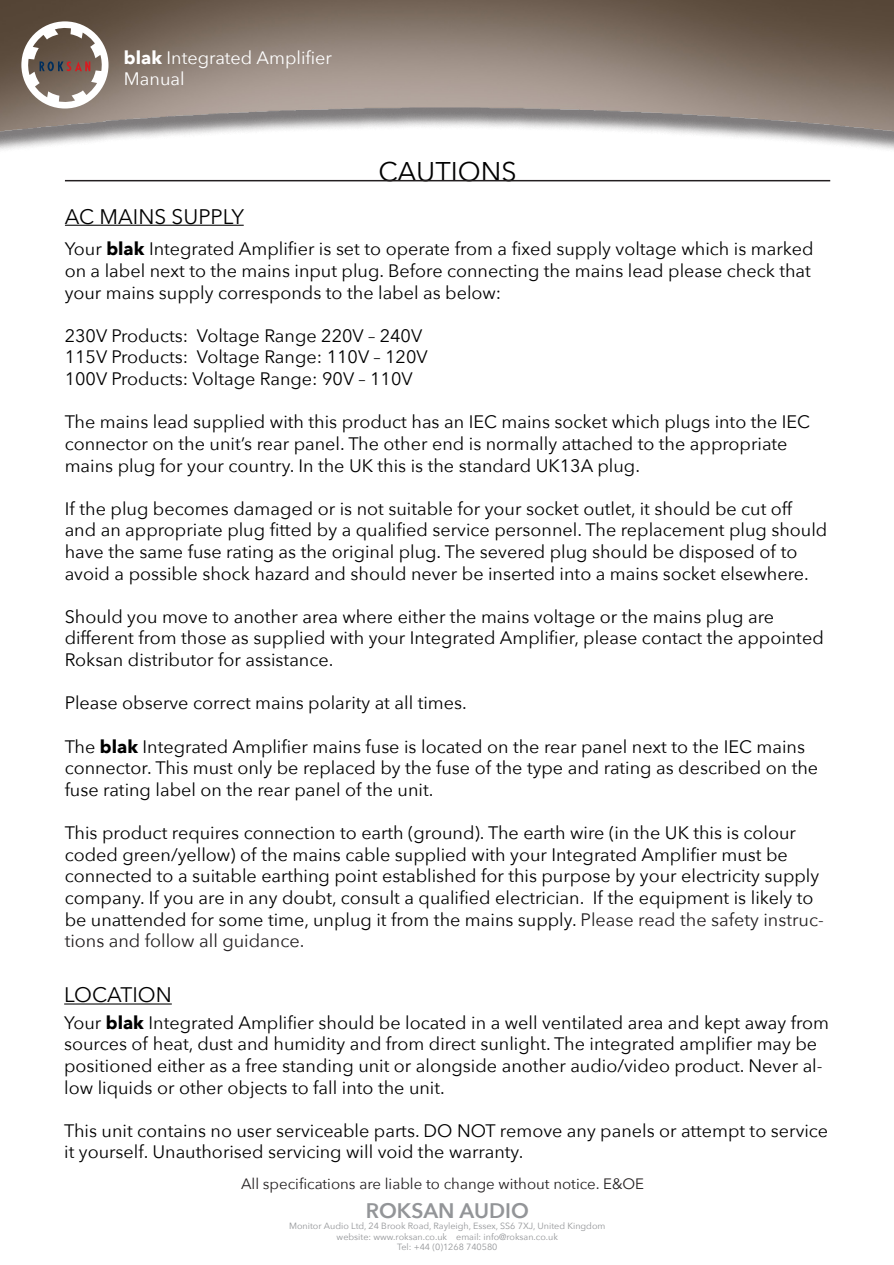
<style>
.page{position:relative;width:894px;height:1265px;background:#fff}
.page>*{position:absolute;margin:0;border:0;box-sizing:border-box;transform-origin:0 0}
.t1{font:27px "Avenir Next";color:#000}
.t2{font:21px "Avenir Next";color:#000}
.t3{font:600 21px "Avenir Next";color:#939598}
.t4{font:18px/21.6px "Avenir Next";color:#000}
.t5{font:18px/21.6px "Avenir Next";color:#fff}
.t6{font:15px "Avenir Next";color:#231f20}
.t7{font:9px/10.8px "Avenir Next";color:#939598;text-align:center}
.s1{font-weight:700}
.s2{color:#231f20}
</style>
<div class="page">
<img style="left:0;top:0;width:893px;height:1005px">
<svg style="left:21px;top:21px;width:87px;height:87px"></svg>
<hr style="left:65px;top:180px;width:765px;height:1px;background:#231f20">
<hr style="left:65px;top:225px;width:179px;height:1px;background:#000">
<hr style="left:64px;top:1003px;width:108px;height:1px;background:#000">
<p class="t5" style="left:124px;top:46px;width:210px"><span class="s1">blak</span> Integrated Amplifier<br>Manual</p>
<p class="t2" style="left:65px;top:198px;width:181px">AC MAINS SUPPLY</p>
<p class="t1" style="left:378px;top:148px;width:140px">CAUTIONS</p>
<p class="t4" style="left:65px;top:237px;width:750px">Your <span class="s1">blak</span> Integrated Amplifier is set to operate from a fixed supply voltage which is marked on a label next to the mains input plug. Before connecting the mains lead please check that your mains supply corresponds to the label as below:</p>
<p class="t4" style="left:65px;top:324px;width:359px">230V Products: Voltage Range 220V – 240V</p>
<p class="t4" style="left:65px;top:345px;width:364px">115V Products: Voltage Range: 110V – 120V</p>
<p class="t4" style="left:65px;top:367px;width:349px">100V Products: Voltage Range: 90V – 110V</p>
<p class="t4" style="left:65px;top:410px;width:747px">The mains lead supplied with this product has an IEC mains socket which plugs into the IEC connector on the unit’s rear panel. The other end is normally attached to the appropriate mains plug for your country. In the UK this is the standard UK13A plug.</p>
<p class="t4" style="left:65px;top:497px;width:764px">If the plug becomes damaged or is not suitable for your socket outlet, it should be cut off and an appropriate plug fitted by a qualified service personnel. The replacement plug should have the same fuse rating as the original plug. The severed plug should be disposed of to avoid a possible shock hazard and should never be inserted into a mains socket elsewhere.</p>
<p class="t4" style="left:65px;top:605px;width:711px">Should you move to another area where either the mains voltage or the mains plug are</p>
<p class="t4" style="left:65px;top:626px;width:760px">different from those as supplied with your Integrated Amplifier, please contact the appointed<br>Roksan distributor for assistance.</p>
<p class="t4" style="left:65px;top:691px;width:403px">Please observe correct mains polarity at all times.</p>
<p class="t4" style="left:65px;top:734px;width:755px">The <span class="s1">blak</span> Integrated Amplifier mains fuse is located on the rear panel next to the IEC mains connector. This must only be replaced by the fuse of the type and rating as described on the fuse rating label on the rear panel of the unit.</p>
<p class="t4" style="left:65px;top:821px;width:760px">This product requires connection to earth (ground). The earth wire (in the UK this is colour coded green/yellow) of the mains cable supplied with your Integrated Amplifier must be connected to a suitable earthing point established for this purpose by your electricity supply company. If you are in any doubt, consult a qualified electrician. If the equipment is likely to be unattended for some time, unplug it from the mains supply. <span class="s2">Please read the safety instruc&shy;tions and follow all guidance.</span></p>
<p class="t2" style="left:64px;top:977px;width:109px">LOCATION</p>
<p class="t4" style="left:64px;top:1010px;width:766px">Your <span class="s1">blak</span> Integrated Amplifier should be located in a well ventilated area and kept away from sources of heat, dust and humidity and from direct sunlight. The integrated amplifier may be positioned either as a free standing unit or alongside another audio/video product. Never al&shy;low liquids or other objects to fall into the unit.</p>
<p class="t4" style="left:64px;top:1118px;width:765px">This unit contains no user serviceable parts. DO NOT remove any panels or attempt to service it yourself. Unauthorised servicing will void the warranty.</p>
<p class="t6" style="left:241px;top:1170px;width:404px">All specifications are liable to change without notice. E&amp;OE</p>
<p class="t3" style="left:366px;top:1192px;width:164px">ROKSAN AUDIO</p>
<p class="t7" style="left:289px;top:1219px;width:318px">Monitor Audio Ltd, 24 Brook Road, Rayleigh, Essex, SS6 7XJ, United Kingdom website: www.roksan.co.uk email: info@roksan.co.uk<br>Tel: +44 (0)1268 740580</p>
</div>
